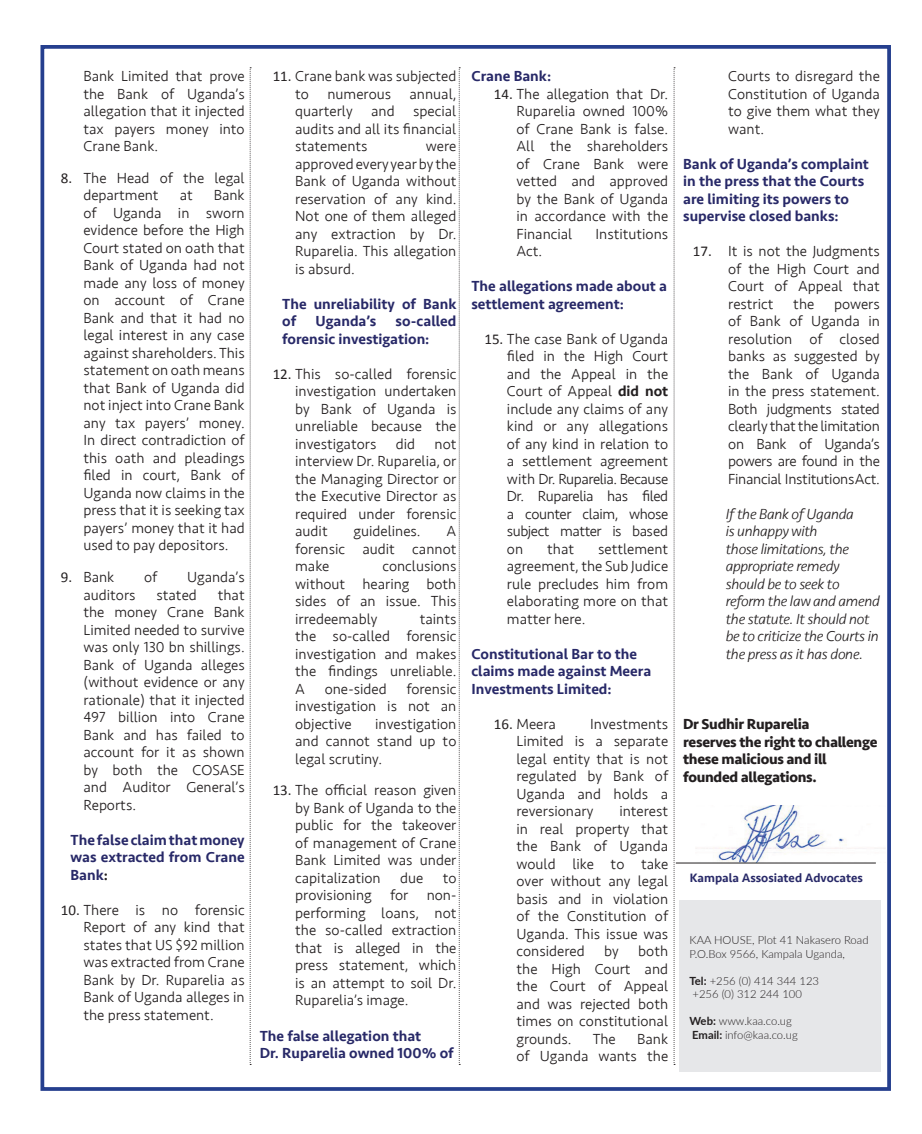
<style>
.page{position:relative;width:922px;height:1134px;background:#fff}
.page>*{position:absolute;margin:0;border:0;box-sizing:border-box;transform-origin:0 0}
.t1{font:300 15px/17.5px "Seravek";color:#231f20;text-align:justify}
.t2{font:500 15px/17.5px "Seravek";color:#282968}
.List_Paragraph{font:italic 300 15px/17.5px "Seravek";letter-spacing:-.02em;color:#231f20}
.List_Paragraph-2{font:700 15px/17.5px "Seravek";letter-spacing:-.02em;color:#231f20}
.t3{font:500 12.5px "Seravek";color:#282968}
.t4{font:300 11.25px "Lato";color:#231f20}
.s1{font-family:"Calibri";font-weight:400}
.s2{color:#231f20}
.s3{font-weight:500}
.s4{font-weight:700}
</style>
<div class="page">
<div style="left:678px;top:900px;width:202px;height:172px;background:#e6e7e9"></div>
<div style="left:40px;top:45px;width:850px;height:1046px;border:4px solid #253f8e"></div>
<svg style="left:249px;top:67px;width:2px;height:998px"></svg>
<svg style="left:458px;top:67px;width:2px;height:998px"></svg>
<svg style="left:673px;top:67px;width:2px;height:998px"></svg>
<img style="left:696px;top:805px;width:188px;height:57px">
<hr style="left:675px;top:863px;width:200px;height:1px;background:#231f20">
<p class="t1" style="left:83px;top:68px;width:163px">Bank Limited that prove the Bank of Uganda’s allegation that it injected tax payers money into Crane Bank.</p>
<p class="t1" style="left:83px;top:169px;width:163px;text-indent:-22px"><span class="s1">8.</span> The Head of the legal department</p>
<p class="t1" style="left:83px;top:187px;width:163px;text-indent:130px">Bank of Uganda in sworn evidence before the High Court stated on oath that Bank of Uganda had not made any loss of money on account of Crane Bank and that it had no legal interest in any case against shareholders. This statement on oath means that Bank of Uganda did not inject into Crane Bank any tax payers’ money.<br>In direct contradiction of this oath and pleadings filed in court, Bank of Uganda now claims in the press that it is seeking tax payers’ money that it had used to pay depositors.</p>
<p class="t1" style="left:61px;top:569px;width:55px"><span class="s1">9.</span> Bank</p>
<p class="t1" style="left:144px;top:569px;width:15px">of</p>
<p class="t1" style="left:187px;top:569px;width:59px">Uganda’s</p>
<p class="t1" style="left:83px;top:586px;width:54px">auditors</p>
<p class="t1" style="left:156px;top:586px;width:42px">stated</p>
<p class="t1" style="left:180px;top:187px;width:15px">at</p>
<p class="t1" style="left:83px;top:586px;width:163px;text-indent:134px">that the money Crane Bank Limited needed to survive was only 130 bn shillings.<br>Bank of Uganda alleges (without evidence or any rationale) that it injected 497 billion into Crane Bank and has failed to account for it as shown by both the COSASE and Auditor General’s Reports.</p>
<p class="t2" style="left:70px;top:831px;width:176px;text-align:justify">The false claim that money was extracted from Crane Bank<span class="s2">:</span></p>
<p class="t1" style="left:83px;top:901px;width:163px;text-indent:-22px"><span class="s1">10.</span> There is no forensic Report of any kind that states that US $92 million was extracted from Crane Bank by Dr. Ruparelia as Bank of Uganda alleges in the press statement.</p>
<p class="t1" style="left:295px;top:68px;width:163px;text-indent:-22px"><span class="s1">11.</span> Crane bank was subjected to numerous annual, quarterly and special audits and all its financial statements</p>
<p class="t1" style="left:295px;top:138px;width:163px;text-indent:131px">were approved every year by the Bank of Uganda without reservation of any kind.<br>Not one of them alleged any extraction by Dr.<br>Ruparelia. This allegation is absurd.</p>
<p class="t2" style="left:282px;top:295px;width:176px">The unreliability of Bank of</p>
<p class="t2" style="left:282px;top:313px;width:176px;text-indent:113px">so-called forensic investigation:</p>
<p class="t1" style="left:295px;top:365px;width:163px;text-indent:-22px"><span class="s1">12.</span> This so-called forensic investigation undertaken by Bank of Uganda is unreliable because the investigators</p>
<p class="t2" style="left:315px;top:313px;width:62px">Uganda’s</p>
<p class="t1" style="left:395px;top:435px;width:21px">did</p>
<p class="t1" style="left:295px;top:435px;width:163px;text-indent:139px">not interview Dr. Ruparelia, or the Managing Director or the Executive Director as required under forensic audit</p>
<p class="t1" style="left:353px;top:523px;width:69px">guidelines.</p>
<p class="t1" style="left:295px;top:523px;width:163px;text-indent:151px">A forensic audit cannot make</p>
<p class="t1" style="left:295px;top:558px;width:163px;text-indent:87px">conclusions without hearing both sides of an issue. This irredeemably</p>
<p class="t1" style="left:295px;top:610px;width:163px;text-indent:124px">taints the so-called forensic investigation and makes the findings unreliable.<br>A</p>
<p class="t1" style="left:295px;top:680px;width:163px;text-indent:111px">forensic investigation is not an objective</p>
<p class="t1" style="left:324px;top:680px;width:63px">one-sided</p>
<p class="t1" style="left:295px;top:715px;width:163px;text-indent:80px">investigation and cannot stand up to legal scrutiny.</p>
<p class="t1" style="left:295px;top:782px;width:163px;text-indent:-22px"><span class="s1">13.</span> The official reason given by Bank of Uganda to the public for the takeover of management of Crane Bank Limited was under capitalization</p>
<p class="t1" style="left:400px;top:869px;width:25px">due</p>
<p class="t1" style="left:295px;top:869px;width:163px;text-indent:147px">to provisioning for non&shy;performing loans, not the so-called extraction that is alleged in the press statement, which is an attempt to soil Dr.<br>Ruparelia’s image.</p>
<p class="t2" style="left:260px;top:1027px;width:195px">The false allegation that<br>Dr. Ruparelia owned 100% of</p>
<p class="t2" style="left:471px;top:68px;width:81px">Crane Bank:</p>
<p class="t1" style="left:516px;top:85px;width:153px;text-indent:-22px"><span class="s1">14.</span> The allegation that Dr.<br>Ruparelia owned 100% of Crane Bank is false.<br>All the shareholders of Crane Bank were vetted and approved by the Bank of Uganda in accordance with the Financial</p>
<p class="t1" style="left:595px;top:225px;width:74px">Institutions</p>
<p class="t1" style="left:516px;top:243px;width:27px">Act.</p>
<p class="t2" style="left:471px;top:278px;width:197px">The allegations made about a settlement agreement:</p>
<p class="t1" style="left:507px;top:330px;width:163px;text-indent:-22px"><span class="s1">15.</span> The case Bank of Uganda filed in the High Court and the Appeal in the Court of Appeal <span class="s3">did not </span>include any claims of any kind or any allegations of any kind in relation to a settlement agreement with Dr. Ruparelia. Because Dr. Ruparelia has filed a counter claim, whose subject matter is based on</p>
<p class="t1" style="left:507px;top:540px;width:163px;text-indent:91px">settlement agreement, the Sub Judice rule precludes him from elaborating more on that matter here.</p>
<p class="t2" style="left:471px;top:645px;width:181px">Constitutional Bar to the claims made against Meera<br>Investments Limited:</p>
<p class="t1" style="left:494px;top:715px;width:63px"><span class="s1">16.</span> Meera</p>
<p class="t1" style="left:547px;top:540px;width:28px">that</p>
<p class="t1" style="left:516px;top:715px;width:153px;text-indent:74px">Investments Limited is a separate legal entity that is not regulated by Bank of Uganda and holds a reversionary</p>
<p class="t1" style="left:516px;top:803px;width:153px;text-indent:103px">interest in real property that the Bank of Uganda would like to take over without any legal basis and in violation of the Constitution of Uganda. This issue was considered</p>
<p class="t1" style="left:516px;top:943px;width:153px;text-indent:122px">both the High Court and the Court of Appeal and was rejected both times on constitutional grounds.</p>
<p class="t1" style="left:604px;top:943px;width:16px">by</p>
<p class="t1" style="left:516px;top:1030px;width:153px;text-align:right">Bank<br>of Uganda wants the</p>
<p class="t1" style="left:592px;top:1030px;width:25px">The</p>
<p class="t1" style="left:728px;top:68px;width:153px">Courts to disregard the Constitution of Uganda to give them what they want.</p>
<p class="t2" style="left:683px;top:155px;width:187px">Bank of Uganda’s complaint in the press that the Courts are limiting its powers to supervise closed banks:</p>
<p class="t1" style="left:728px;top:243px;width:153px;text-indent:-35px"><span class="s1">17.</span> It is not the Judgments of the High Court and Court of Appeal that restrict</p>
<p class="t1" style="left:793px;top:295px;width:23px">the</p>
<p class="t1" style="left:728px;top:295px;width:153px;text-indent:106px">powers of Bank of Uganda in resolution of closed banks as suggested by the Bank of Uganda in the press statement.<br>Both judgments stated clearly that the limitation on Bank of Uganda’s powers are found in the Financial Institutions Act.</p>
<p class="List_Paragraph" style="left:725px;top:505px;width:156px">If the Bank of Uganda<br>is unhappy with<br>those limitations, the appropriate remedy should be to seek to reform the law and amend the statute. It should not be to criticize the Courts in the press as it has done.</p>
<p class="List_Paragraph-2" style="left:683px;top:715px;width:196px">Dr Sudhir Ruparelia<br>reserves the right to challenge these malicious and ill founded allegations.</p>
<p class="t3" style="left:689px;top:870px;width:174px">Kampala Assosiated Advocates</p>
<p class="t4" style="left:689px;top:932px;width:180px">KAA HOUSE, Plot 41 Nakasero Road</p>
<p class="t4" style="left:689px;top:946px;width:157px">P.O.Box 9566, Kampala Uganda,</p>
<p class="t4" style="left:689px;top:973px;width:131px"><span class="s4">Tel:</span> +256 (0) 414 344 123</p>
<p class="t4" style="left:692px;top:986px;width:111px">+256 (0) 312 244 100</p>
<p class="t4" style="left:689px;top:1013px;width:104px"><span class="s4">Web:</span> www.kaa.co.ug</p>
<p class="t4" style="left:692px;top:1027px;width:107px"><span class="s4">Email:</span> info@kaa.co.ug</p>
</div>
